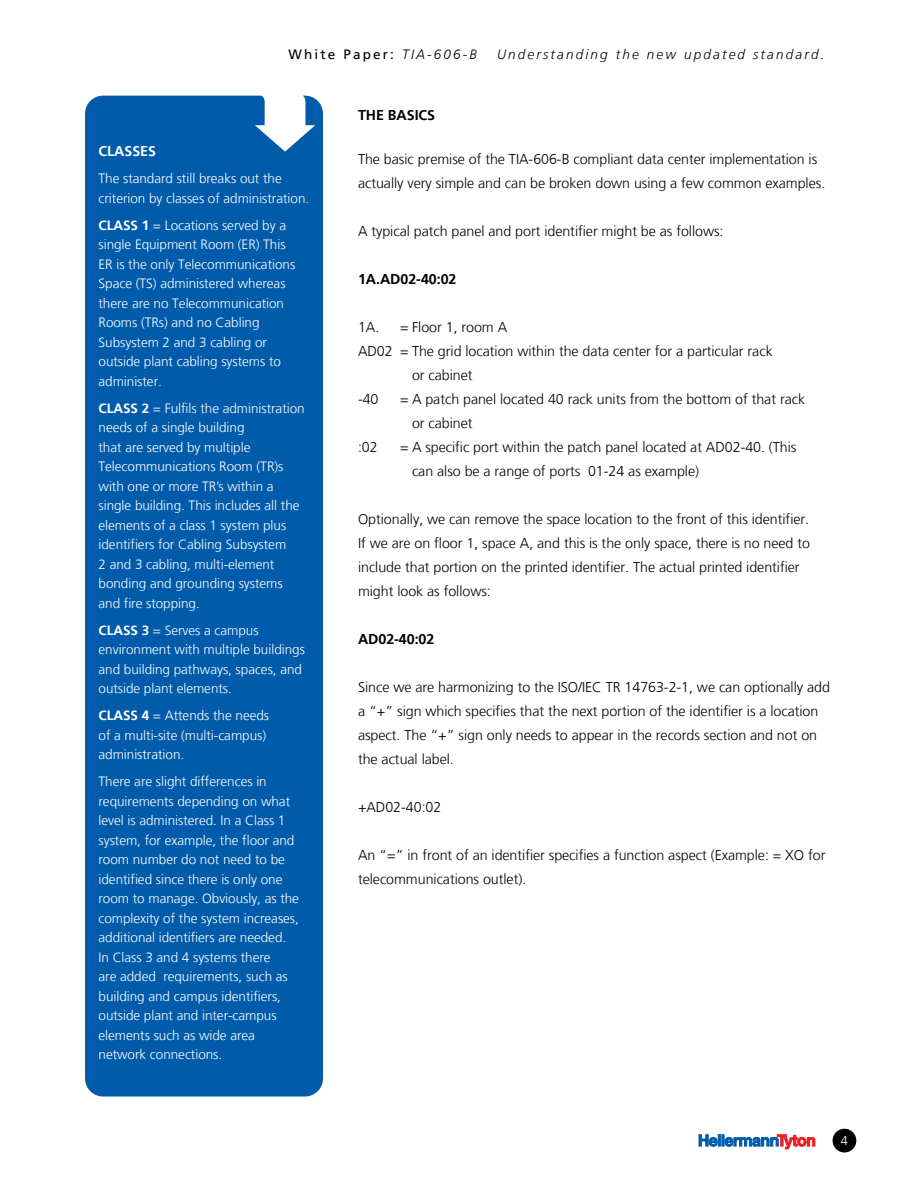
<style>
.page{position:relative;width:918px;height:1188px;background:#fff}
.page>*{position:absolute;margin:0;border:0;box-sizing:border-box;transform-origin:0 0}
.Body_Copy{font:300 14.25px/24px "Frutiger LT";letter-spacing:-.005em;color:#000}
.Body_Copy-2{font:700 14.25px "Frutiger LT";letter-spacing:-.005em;color:#000}
.Body_Copy-3{font:700 14.25px "Frutiger LT";letter-spacing:-.005em;color:#fff}
.Body_Copy-4{font:300 13.5px/19.5px "Frutiger LT";letter-spacing:-.005em;color:#fff}
.t1{font:italic 300 13.5px "Frutiger LT";letter-spacing:.16em;color:#000}
.t2{font:13.5px "Frutiger LT";letter-spacing:.16em;color:#000}
.t3{font:300 12.75px "Frutiger LT";color:#fff}
.s1{font-weight:300;font-style:italic}
.s2{font-weight:700}
</style>
<div class="page">
<div style="left:833px;top:1129px;width:23px;height:23px;background:#000;border-radius:50%"></div>
<svg style="left:699px;top:1134px;width:116px;height:15px"></svg>
<div style="left:85px;top:96px;width:238px;height:1000px;background:#005baa"></div>
<p class="t2" style="left:288px;top:47px;width:190px">White Paper: <span class="s1">TIA-606-B</span></p>
<p class="t1" style="left:497px;top:47px;width:329px">Understanding the new updated standard.</p>
<p class="Body_Copy-3" style="left:99px;top:143px;width:59px">CLASSES</p>
<p class="Body_Copy-4" style="left:99px;top:169px;width:212px">The standard still breaks out the criterion by classes of administration.</p>
<p class="Body_Copy-4" style="left:99px;top:216px;width:198px"><span class="s2">CLASS 1</span> = Locations served by a single Equipment Room (ER) This<br>ER is the only Telecommunications<br>Space (TS) administered whereas there are no Telecommunication<br>Rooms (TRs) and no Cabling<br>Subsystem 2 and 3 cabling or outside plant cabling systems to administer.</p>
<p class="Body_Copy-4" style="left:99px;top:399px;width:208px"><span class="s2">CLASS 2</span> = Fulfils the administration needs of a single building<br>that are served by multiple<br>Telecommunications Room (TR)s</p>
<p class="Body_Copy-4" style="left:99px;top:477px;width:203px">with one or more TR’s within a single building. This includes all the elements of a class 1 system plus identifiers for Cabling Subsystem<br>2 and 3 cabling, multi-element bonding and grounding systems and fire stopping.</p>
<p class="Body_Copy-4" style="left:99px;top:621px;width:208px"><span class="s2">CLASS 3</span> = Serves a campus environment with multiple buildings and building pathways, spaces, and outside plant elements.</p>
<p class="Body_Copy-4" style="left:99px;top:706px;width:172px"><span class="s2">CLASS 4</span> = Attends the needs of a multi-site (multi-campus) administration.</p>
<p class="Body_Copy-4" style="left:99px;top:772px;width:202px">There are slight differences in requirements depending on what level is administered. In a Class 1 system, for example, the floor and room number do not need to be identified since there is only one room to manage. Obviously, as the complexity of the system increases, additional identifiers are needed.<br>In Class 3 and 4 systems there<br>are added requirements, such as building and campus identifiers, outside plant and inter-campus elements such as wide area network connections.</p>
<p class="Body_Copy-2" style="left:358px;top:107px;width:79px">THE BASICS</p>
<p class="Body_Copy" style="left:358px;top:147px;width:469px">The basic premise of the TIA-606-B compliant data center implementation is actually very simple and can be broken down using a few common examples.</p>
<p class="Body_Copy" style="left:358px;top:219px;width:367px">A typical patch panel and port identifier might be as follows:</p>
<p class="Body_Copy-2" style="left:358px;top:270px;width:100px">1A.AD02-40:02</p>
<p class="Body_Copy" style="left:358px;top:315px;width:151px">1A. = Floor 1, room A</p>
<p class="Body_Copy" style="left:412px;top:339px;width:362px;text-indent:-54px">AD02 = The grid location within the data center for a particular rack or cabinet</p>
<p class="Body_Copy" style="left:358px;top:387px;width:22px">-40</p>
<p class="Body_Copy" style="left:412px;top:387px;width:395px;text-indent:-12px">= A patch panel located 40 rack units from the bottom of that rack or cabinet</p>
<p class="Body_Copy" style="left:358px;top:435px;width:21px">:02</p>
<p class="Body_Copy" style="left:412px;top:435px;width:386px;text-indent:-12px">= A specific port within the patch panel located at AD02-40. (This can also be a range of ports 01-24 as example)</p>
<p class="Body_Copy" style="left:358px;top:507px;width:454px">Optionally, we can remove the space location to the front of this identifier.<br>If we are on floor 1, space A, and this is the only space, there is no need to include that portion on the printed identifier. The actual printed identifier might look as follows:</p>
<p class="Body_Copy-2" style="left:358px;top:630px;width:78px">AD02-40:02</p>
<p class="Body_Copy" style="left:358px;top:675px;width:473px">Since we are harmonizing to the ISO/IEC TR 14763-2-1, we can optionally add a “+” sign which specifies that the next portion of the identifier is a location aspect. The “+” sign only needs to appear in the records section and not on the actual label.</p>
<p class="Body_Copy" style="left:358px;top:795px;width:85px">+AD02-40:02</p>
<p class="Body_Copy" style="left:358px;top:843px;width:469px">An “=” in front of an identifier specifies a function aspect (Example: = XO for telecommunications outlet).</p>
<p class="t3" style="left:841px;top:1134px;width:9px">4</p>
</div>
